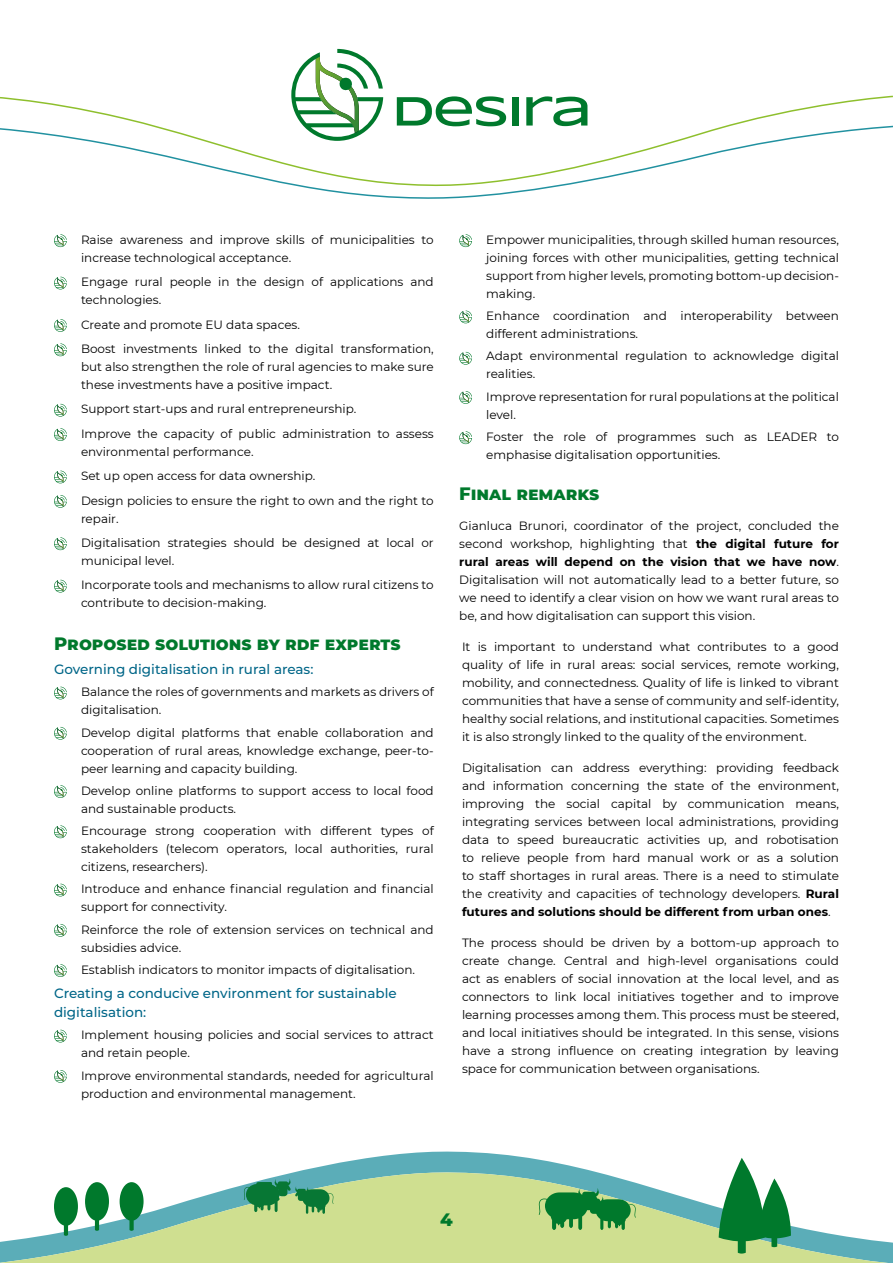
<style>
.page{position:relative;width:893px;height:1263px;background:#fff}
.page>*{position:absolute;margin:0;border:0;box-sizing:border-box;transform-origin:0 0}
.titulos_green_bold{font:800 18px "Montserrat";color:#00792c}
.titulo_presentation{font:800 18px "Montserrat";color:#00792c}
.titulo_del_speaker{font:500 13.5px/19.5px "Montserrat";color:#068}
.listas{font:12px/18px "Montserrat";color:#000}
.numeraditos{font:12px/18px "Montserrat";color:#000;text-align:justify}
.s1{font-weight:700}
</style>
<div class="page">
<svg style="left:0;top:95px;width:893px;height:30px"></svg>
<svg style="left:0;top:125px;width:893px;height:74px"></svg>
<svg style="left:397px;top:96px;width:109px;height:30px"></svg>
<div style="left:512px;top:97px;width:6px;height:29px;background:#00792c"></div>
<svg style="left:526px;top:96px;width:61px;height:30px"></svg>
<svg style="left:291px;top:49px;width:92px;height:92px"></svg>
<svg style="left:304px;top:1151px;width:284px;height:19px;fill:#5badb8"></svg>
<svg style="left:0;top:1170px;width:893px;height:93px;fill:#cfdf90"></svg>
<svg style="left:54px;top:234px;width:13px;height:13px"></svg>
<svg style="left:54px;top:277px;width:13px;height:12px"></svg>
<svg style="left:54px;top:319px;width:13px;height:13px"></svg>
<svg style="left:54px;top:343px;width:13px;height:13px"></svg>
<svg style="left:54px;top:404px;width:13px;height:13px"></svg>
<svg style="left:54px;top:428px;width:13px;height:13px"></svg>
<svg style="left:54px;top:471px;width:13px;height:12px"></svg>
<svg style="left:54px;top:495px;width:13px;height:13px"></svg>
<svg style="left:54px;top:537px;width:13px;height:13px"></svg>
<svg style="left:54px;top:580px;width:13px;height:12px"></svg>
<svg style="left:54px;top:687px;width:13px;height:12px"></svg>
<svg style="left:54px;top:727px;width:13px;height:13px"></svg>
<svg style="left:54px;top:785px;width:13px;height:13px"></svg>
<svg style="left:54px;top:825px;width:13px;height:13px"></svg>
<svg style="left:54px;top:884px;width:13px;height:12px"></svg>
<svg style="left:54px;top:924px;width:13px;height:13px"></svg>
<svg style="left:54px;top:964px;width:13px;height:13px"></svg>
<svg style="left:54px;top:1030px;width:13px;height:12px"></svg>
<svg style="left:54px;top:1070px;width:13px;height:13px"></svg>
<svg style="left:459px;top:234px;width:13px;height:13px"></svg>
<svg style="left:459px;top:311px;width:13px;height:12px"></svg>
<svg style="left:459px;top:352px;width:13px;height:13px"></svg>
<svg style="left:459px;top:391px;width:13px;height:13px"></svg>
<svg style="left:459px;top:431px;width:13px;height:13px"></svg>
<svg style="left:719px;top:1158px;width:72px;height:95px"></svg>
<svg style="left:539px;top:1188px;width:97px;height:42px;background:#51a25e"></svg>
<svg style="left:244px;top:1178px;width:89px;height:36px;background:#5ba571"></svg>
<svg style="left:54px;top:1187px;width:24px;height:49px"></svg>
<svg style="left:85px;top:1182px;width:24px;height:49px"></svg>
<svg style="left:120px;top:1182px;width:24px;height:49px"></svg>
<p class="listas" style="left:81px;top:230px;width:354px">Raise awareness and improve skills of municipalities to increase technological acceptance.</p>
<p class="listas" style="left:81px;top:273px;width:354px">Engage rural people in the design of applications and technologies.</p>
<p class="listas" style="left:81px;top:315px;width:220px">Create and promote EU data spaces.</p>
<p class="listas" style="left:81px;top:339px;width:354px;text-align:justify">Boost investments linked to the digital transformation, but also strengthen the role of rural agencies to make sure these investments have a positive impact.</p>
<p class="listas" style="left:81px;top:400px;width:277px">Support start-ups and rural entrepreneurship.</p>
<p class="listas" style="left:81px;top:424px;width:354px">Improve the capacity of public administration to assess environmental performance.</p>
<p class="listas" style="left:81px;top:466px;width:236px">Set up open access for data ownership.</p>
<p class="listas" style="left:81px;top:491px;width:354px">Design policies to ensure the right to own and the right to repair.</p>
<p class="listas" style="left:81px;top:533px;width:354px">Digitalisation strategies should be designed at local or municipal level.</p>
<p class="listas" style="left:81px;top:576px;width:354px">Incorporate tools and mechanisms to allow rural citizens to contribute to decision-making.</p>
<p class="titulos_green_bold" style="left:54px;top:631px;width:348px">Proposed solutions by rdf experts</p>
<p class="titulo_del_speaker" style="left:54px;top:659px;width:261px">Governing digitalisation in rural areas:</p>
<p class="listas" style="left:81px;top:682px;width:354px">Balance the roles of governments and markets as drivers of digitalisation.</p>
<p class="listas" style="left:81px;top:723px;width:354px;text-align:justify">Develop digital platforms that enable collaboration and cooperation of rural areas, knowledge exchange, peer-to&shy;peer learning and capacity building.</p>
<p class="listas" style="left:81px;top:781px;width:354px">Develop online platforms to support access to local food and sustainable products.</p>
<p class="listas" style="left:81px;top:821px;width:354px;text-align:justify">Encourage strong cooperation with different types of stakeholders (telecom operators, local authorities, rural citizens, researchers).</p>
<p class="listas" style="left:81px;top:879px;width:354px">Introduce and enhance financial regulation and financial support for connectivity.</p>
<p class="listas" style="left:81px;top:920px;width:354px">Reinforce the role of extension services on technical and subsidies advice.</p>
<p class="listas" style="left:81px;top:960px;width:336px">Establish indicators to monitor impacts of digitalisation.</p>
<p class="titulo_del_speaker" style="left:54px;top:982px;width:344px">Creating a conducive environment for sustainable digitalisation:</p>
<p class="listas" style="left:81px;top:1026px;width:354px">Implement housing policies and social services to attract and retain people.</p>
<p class="listas" style="left:81px;top:1066px;width:354px">Improve environmental standards, needed for agricultural production and environmental management.</p>
<p class="listas" style="left:486px;top:230px;width:354px;text-align:justify">Empower municipalities, through skilled human resources, joining forces with other municipalities, getting technical support from higher levels, promoting bottom-up decision&shy;making.</p>
<p class="listas" style="left:486px;top:306px;width:354px">Enhance coordination and interoperability between different administrations.</p>
<p class="listas" style="left:486px;top:347px;width:354px">Adapt environmental regulation to acknowledge digital realities.</p>
<p class="listas" style="left:486px;top:387px;width:354px">Improve representation for rural populations at the political level.</p>
<p class="listas" style="left:486px;top:427px;width:354px">Foster the role of programmes such as LEADER to emphasise digitalisation opportunities.</p>
<p class="titulo_presentation" style="left:459px;top:480px;width:142px">Final remarks</p>
<p class="numeraditos" style="left:459px;top:517px;width:381px">Gianluca Brunori, coordinator of the project, concluded the second workshop, highlighting that <span class="s1">the digital future for rural areas will depend on the vision that we have now</span>.<br>Digitalisation will not automatically lead to a better future, so we need to identify a clear vision on how we want rural areas to be, and how digitalisation can support this vision.</p>
<p class="numeraditos" style="left:462px;top:637px;width:378px">It is important to understand what contributes to a good quality of life in rural areas: social services, remote working, mobility, and connectedness. Quality of life is linked to vibrant communities that have a sense of community and self-identity, healthy social relations, and institutional capacities. Sometimes it is also strongly linked to the quality of the environment.</p>
<p class="numeraditos" style="left:462px;top:758px;width:378px">Digitalisation can address everything: providing feedback and information concerning the state of the environment, improving the social capital by communication means, integrating services between local administrations, providing data to speed bureaucratic activities up, and robotisation to relieve people from hard manual work or as a solution to staff shortages in rural areas. There is a need to stimulate the creativity and capacities of technology developers. <span class="s1">Rural futures and solutions should be different from urban ones</span>.</p>
<p class="numeraditos" style="left:462px;top:933px;width:378px">The process should be driven by a bottom-up approach to create change. Central and high-level organisations could act as enablers of social innovation at the local level, and as connectors to link local initiatives together and to improve learning processes among them. This process must be steered, and local initiatives should be integrated. In this sense, visions have a strong influence on creating integration by leaving space for communication between organisations.</p>
<p class="titulos_green_bold" style="left:440px;top:1207px;width:14px">4</p>
</div>
